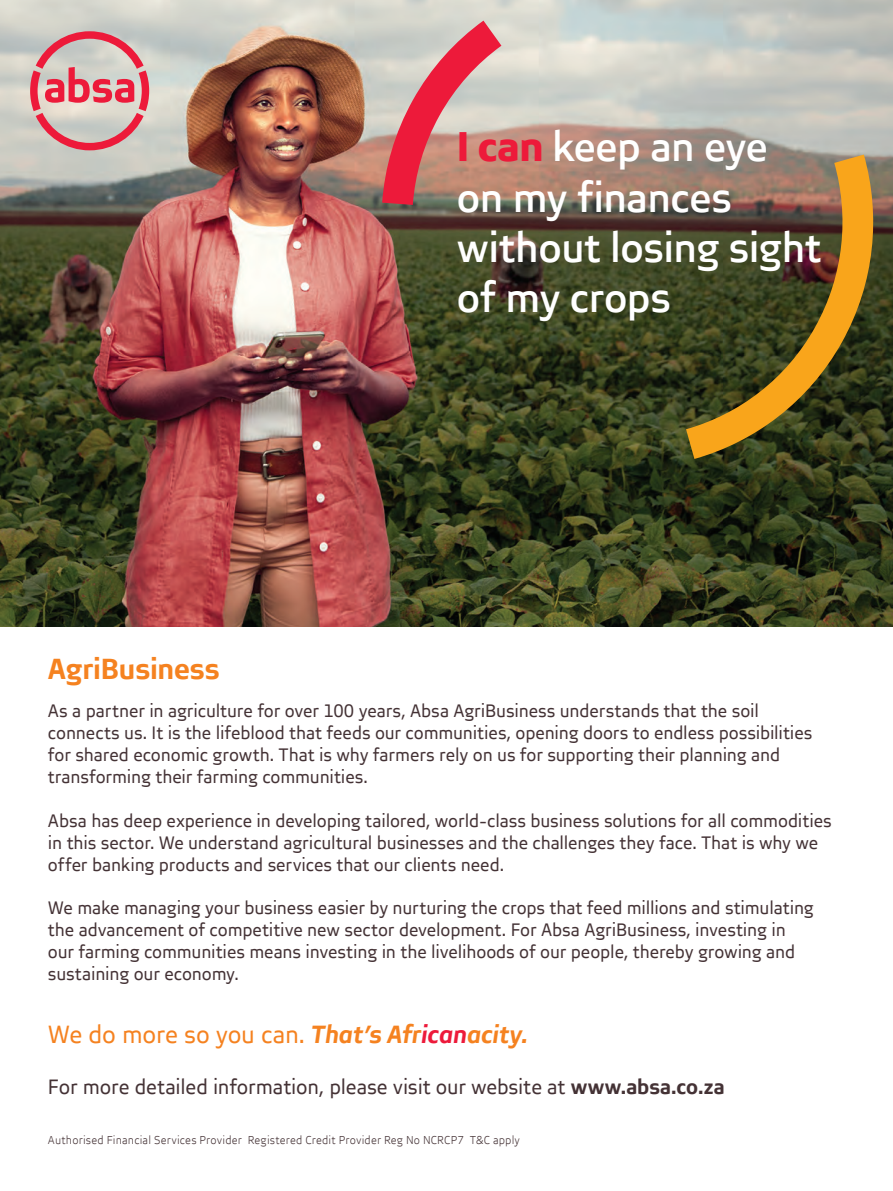
<style>
.page{position:relative;width:893px;height:1191px;background:#fff}
.page>*{position:absolute;margin:0;border:0;box-sizing:border-box;transform-origin:0 0}
.t1{font:500 42px/50.4px "Brave Sans";letter-spacing:-.01em;color:#fff}
.t2{font:700 29.4px "Brave Sans";letter-spacing:-.005em;color:#f58220}
.t3{font:25.2px "Brave Sans";letter-spacing:-.005em;color:#f58220}
.t4{font:21px "Brave Sans";letter-spacing:-.005em;color:#443235}
.t5{font:18.3px/21.9px "Brave Sans";letter-spacing:-.005em;color:#443235}
.t6{font:300 11.55px "Brave Sans";letter-spacing:.015em;color:#443235}
.s1{font-weight:800;color:#ed1a3a}
.s2{font-weight:700;font-style:italic}
.s3{font-weight:700;font-style:italic;color:#ed1a3a}
.s4{font-weight:700}
</style>
<div class="page">
<img style="left:0;top:0;width:893px;height:627px">
<svg style="left:382px;top:21px;width:119px;height:184px"></svg>
<svg style="left:686px;top:155px;width:195px;height:304px"></svg>
<svg style="left:30px;top:31px;width:119px;height:119px"></svg>
<h2 class="t2" style="left:48px;top:651px;width:173px">AgriBusiness</h2>
<h1 class="t1" style="left:457px;top:121px;width:366px"><span class="s1">I can</span> keep an eye on my finances without losing sight of my crops</h1>
<p class="t5" style="left:48px;top:699px;width:766px">As a partner in agriculture for over 100 years, Absa AgriBusiness understands that the soil connects us. It is the lifeblood that feeds our communities, opening doors to endless possibilities for shared economic growth. That is why farmers rely on us for supporting their planning and transforming their farming communities.</p>
<p class="t5" style="left:48px;top:809px;width:785px">Absa has deep experience in developing tailored, world-class business solutions for all commodities in this sector. We understand agricultural businesses and the challenges they face. That is why we offer banking products and services that our clients need.</p>
<p class="t5" style="left:48px;top:896px;width:767px">We make managing your business easier by nurturing the crops that feed millions and stimulating the advancement of competitive new sector development. For Absa AgriBusiness, investing in our farming communities means investing in the livelihoods of our people, thereby growing and sustaining our economy.</p>
<h3 class="t3" style="left:48px;top:1019px;width:481px">We do more so you can. <span class="s2">That’s Afr</span><span class="s3">ican</span><span class="s2">acity.</span></h3>
<p class="t4" style="left:48px;top:1073px;width:678px">For more detailed information, please visit our website at <span class="s4">www.absa.co.za</span></p>
<p class="t6" style="left:48px;top:1133px;width:474px">Authorised Financial Services Provider Registered Credit Provider Reg No NCRCP7 T&amp;C apply</p>
</div>
